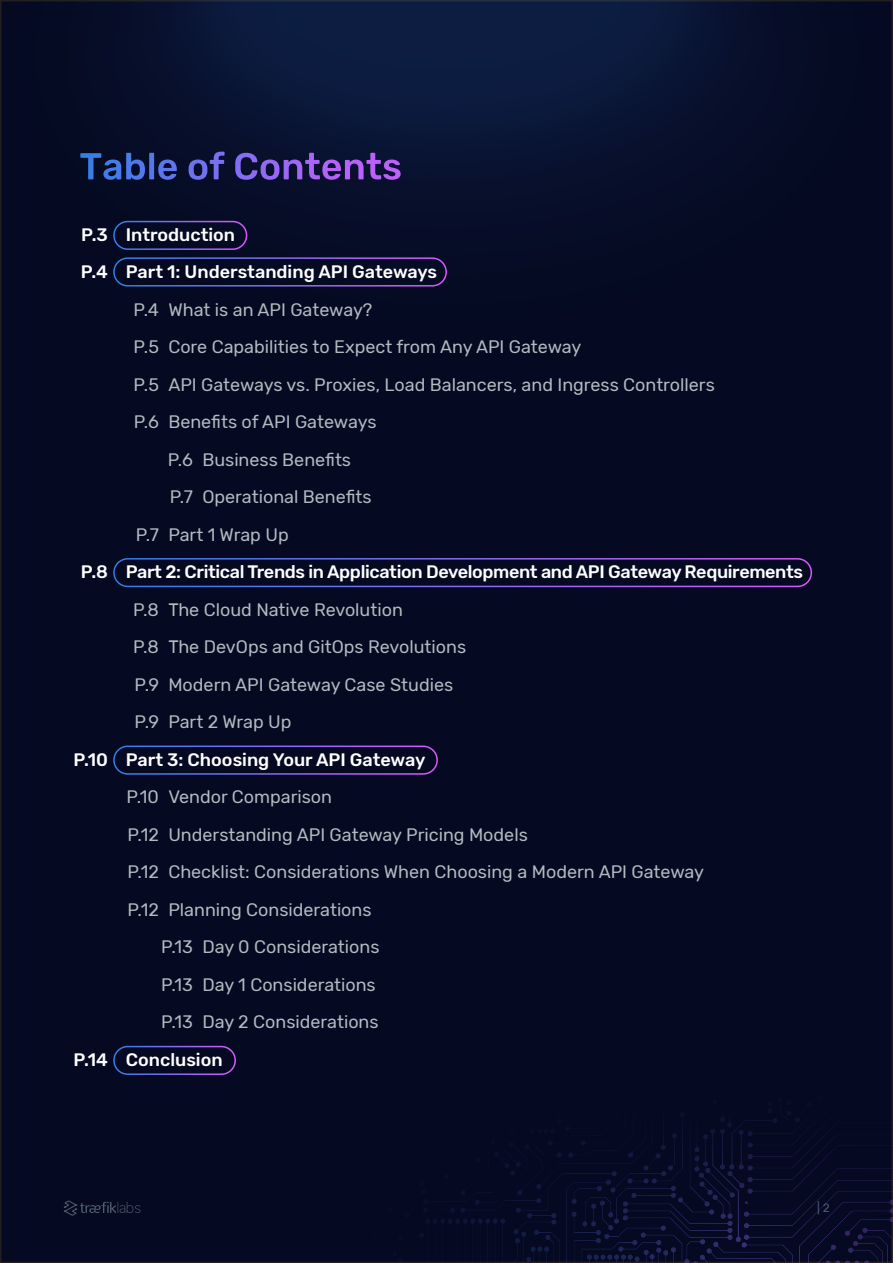
<style>
.page{position:relative;width:893px;height:1263px;background:#050a22}
.page>*{position:absolute;margin:0;border:0;box-sizing:border-box;transform-origin:0 0}
.t1{font:18px/37.5px "Rubik";color:#b3bac0;text-align:justify}
.t2{font:500 18px/37.5px "Rubik";letter-spacing:-.015em;color:#fff}
.t3{font:12px "Rubik";color:#4e5e6c}
</style>
<div class="page">
<svg style="left:64px;top:1200px;width:76px;height:16px"></svg>
<img style="left:18px;top:0;width:858px;height:320px">
<svg style="left:80px;top:153px;width:97px;height:27px;background:#223976"></svg>
<svg style="left:189px;top:152px;width:36px;height:28px"></svg>
<svg style="left:235px;top:153px;width:166px;height:27px;background:#46317c"></svg>
<svg style="left:113px;top:257px;width:334px;height:30px;background:#121438"></svg>
<svg style="left:113px;top:558px;width:699px;height:29px;background:#111336"></svg>
<svg style="left:113px;top:745px;width:325px;height:30px;background:#121437"></svg>
<svg style="left:113px;top:1046px;width:123px;height:29px;background:#131438"></svg>
<svg style="left:113px;top:221px;width:134px;height:29px;background:#131539"></svg>
<p class="t2" style="left:81px;top:216px;width:29px">P.3<br>P.4</p>
<p class="t2" style="left:81px;top:553px;width:29px">P.8</p>
<p class="t2" style="left:73px;top:741px;width:36px">P.10</p>
<p class="t2" style="left:74px;top:1041px;width:36px">P.14</p>
<p class="t2" style="left:126px;top:216px;width:313px">Introduction<br>Part 1: Understanding API Gateways</p>
<p class="t1" style="left:168px;top:291px;width:206px">What is an API Gateway?</p>
<p class="t1" style="left:168px;top:328px;width:415px">Core Capabilities to Expect from Any API Gateway</p>
<p class="t1" style="left:168px;top:366px;width:548px">API Gateways vs. Proxies, Load Balancers, and Ingress Controllers</p>
<p class="t1" style="left:168px;top:403px;width:210px">Benefits of API Gateways</p>
<p class="t1" style="left:202px;top:441px;width:150px">Business Benefits</p>
<p class="t1" style="left:202px;top:478px;width:171px">Operational Benefits</p>
<p class="t1" style="left:168px;top:516px;width:122px">Part 1 Wrap Up</p>
<p class="t2" style="left:126px;top:553px;width:679px">Part 2: Critical Trends in Application Development and API Gateway Requirements</p>
<p class="t1" style="left:168px;top:591px;width:299px;text-align:left">The Cloud Native Revolution<br>The DevOps and GitOps Revolutions<br>Modern API Gateway Case Studies<br>Part 2 Wrap Up</p>
<p class="t2" style="left:126px;top:741px;width:301px">Part 3: Choosing Your API Gateway</p>
<p class="t1" style="left:168px;top:778px;width:165px">Vendor Comparison</p>
<p class="t1" style="left:168px;top:816px;width:361px">Understanding API Gateway Pricing Models</p>
<p class="t1" style="left:168px;top:853px;width:537px">Checklist: Considerations When Choosing a Modern API Gateway</p>
<p class="t1" style="left:168px;top:891px;width:205px">Planning Considerations</p>
<p class="t1" style="left:202px;top:928px;width:179px">Day 0 Considerations</p>
<p class="t1" style="left:202px;top:966px;width:175px">Day 1 Considerations</p>
<p class="t1" style="left:202px;top:1003px;width:178px">Day 2 Considerations</p>
<p class="t2" style="left:126px;top:1041px;width:98px">Conclusion</p>
<p class="t1" style="left:133px;top:291px;width:27px">P.4<br>P.5<br>P.5<br>P.6</p>
<p class="t1" style="left:168px;top:441px;width:27px">P.6<br>P.7</p>
<p class="t1" style="left:136px;top:516px;width:25px">P.7</p>
<p class="t1" style="left:133px;top:591px;width:27px">P.8<br>P.8<br>P.9<br>P.9</p>
<p class="t1" style="left:126px;top:778px;width:34px">P.10<br>P.12<br>P.12<br>P.12</p>
<p class="t1" style="left:161px;top:928px;width:33px">P.13<br>P.13<br>P.13</p>
<p class="t3" style="left:817px;top:1201px;width:14px">|2</p>
</div>
